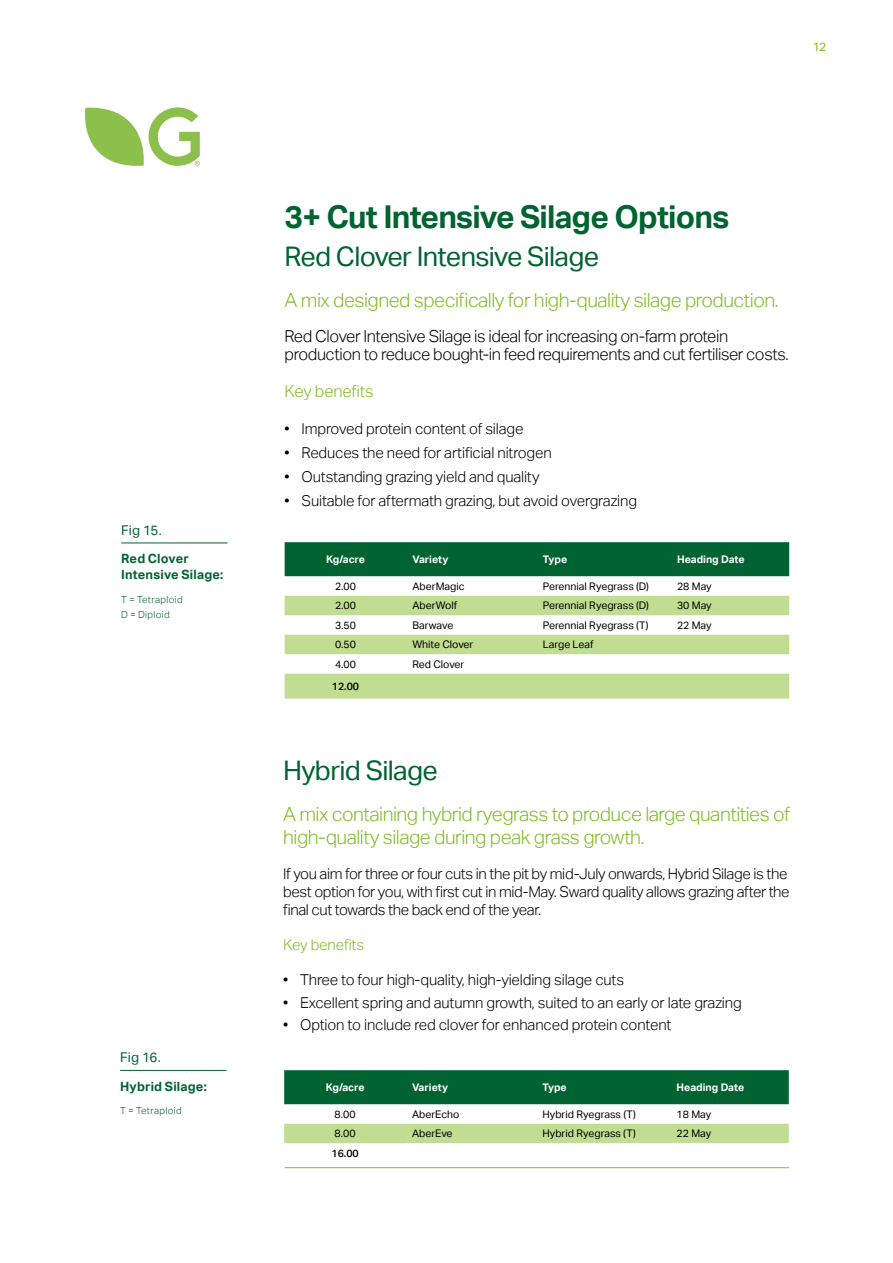
<style>
.page{position:relative;width:893px;height:1263px;background:#fff}
.page>*{position:absolute;margin:0;border:0;box-sizing:border-box;transform-origin:0 0}
.t1{font:700 31.5px "Aktiv Grotesk";letter-spacing:-.025em;color:#006331}
.t2{font:27px "Aktiv Grotesk";letter-spacing:-.025em;color:#006331}
.t3{font:300 19.5px/23.4px "Aktiv Grotesk";letter-spacing:-.025em;color:#83bb26}
.t4{font:300 16.5px/18px "Aktiv Grotesk";letter-spacing:-.025em;color:#000}
.t5{font:300 16.5px "Aktiv Grotesk";letter-spacing:-.01em;color:#83bb26}
.t6{font:300 15px/18px "Aktiv Grotesk";letter-spacing:-.01em;color:#000}
.t7{font:300 15px "Aktiv Grotesk";letter-spacing:-.01em;color:#83bb26}
.t8{font:13.5px "Aktiv Grotesk";letter-spacing:.01em;color:#006331}
.t9{font:700 12.75px/15.8px "Aktiv Grotesk";letter-spacing:.015em;color:#006331}
.t10{font:12px "Aktiv Grotesk";color:#83bb26}
.t11{font:10.5px "Aktiv Grotesk";color:#000}
.t12{font:700 10.5px "Aktiv Grotesk";color:#fff}
.t13{font:500 10.5px "Aktiv Grotesk";color:#000}
.t14{font:300 9.75px/15px "Aktiv Grotesk";letter-spacing:.03em;color:#006331}
</style>
<div class="page">
<div style="left:285px;top:542px;width:504px;height:34px;background:#006331"></div>
<div style="left:285px;top:596px;width:504px;height:19px;background:#c1dd92"></div>
<svg style="left:285px;top:635px;width:504px;height:63px"></svg>
<hr style="left:285px;top:1167px;width:504px;height:1px;background:#83bb26">
<hr style="left:121px;top:543px;width:106px;height:1px;background:#006331">
<hr style="left:120px;top:1070px;width:106px;height:1px;background:#006331">
<svg style="left:85px;top:107px;width:115px;height:59px"></svg>
<div style="left:284px;top:1070px;width:505px;height:34px;background:#006331"></div>
<div style="left:284px;top:1124px;width:505px;height:20px;background:#c1dd92"></div>
<p class="t10" style="left:813px;top:40px;width:15px">12</p>
<p class="t8" style="left:121px;top:522px;width:42px">Fig 15.</p>
<p class="t9" style="left:121px;top:551px;width:104px">Red Clover<br>Intensive Silage:</p>
<p class="t14" style="left:121px;top:592px;width:63px">T = Tetraploid<br>D = Diploid</p>
<p class="t8" style="left:120px;top:1050px;width:42px">Fig 16.</p>
<p class="t9" style="left:120px;top:1078px;width:88px">Hybrid Silage:</p>
<p class="t14" style="left:120px;top:1103px;width:63px">T = Tetraploid</p>
<h1 class="t1" style="left:285px;top:198px;width:446px">3+ Cut Intensive Silage Options</h1>
<h2 class="t2" style="left:285px;top:241px;width:316px">Red Clover Intensive Silage</h2>
<h3 class="t3" style="left:285px;top:288px;width:496px">A mix designed specifically for high-quality silage production.</h3>
<p class="t4" style="left:285px;top:327px;width:506px">Red Clover Intensive Silage is ideal for increasing on-farm protein production to reduce bought-in feed requirements and cut fertiliser costs.</p>
<p class="t5" style="left:285px;top:381px;width:91px">Key benefits</p>
<p class="t6" style="left:285px;top:419px;width:240px">• Improved protein content of silage</p>
<p class="t6" style="left:285px;top:443px;width:269px">• Reduces the need for artificial nitrogen</p>
<p class="t6" style="left:285px;top:467px;width:256px">• Outstanding grazing yield and quality</p>
<p class="t6" style="left:285px;top:491px;width:354px">• Suitable for aftermath grazing, but avoid overgrazing</p>
<p class="t12" style="left:326px;top:553px;width:40px">Kg/acre</p>
<p class="t12" style="left:413px;top:553px;width:37px">Variety</p>
<p class="t12" style="left:543px;top:553px;width:26px">Type</p>
<p class="t12" style="left:677px;top:553px;width:69px">Heading Date</p>
<p class="t11" style="left:335px;top:580px;width:22px">2.00</p>
<p class="t11" style="left:412px;top:580px;width:54px">AberMagic</p>
<p class="t11" style="left:543px;top:580px;width:108px">Perennial Ryegrass (D)</p>
<p class="t11" style="left:677px;top:580px;width:36px">28 May</p>
<p class="t11" style="left:335px;top:599px;width:22px">2.00</p>
<p class="t11" style="left:412px;top:599px;width:46px">AberWolf</p>
<p class="t11" style="left:543px;top:599px;width:108px">Perennial Ryegrass (D)</p>
<p class="t11" style="left:677px;top:599px;width:36px">30 May</p>
<p class="t11" style="left:335px;top:619px;width:22px">3.50</p>
<p class="t11" style="left:412px;top:619px;width:42px">Barwave</p>
<p class="t11" style="left:543px;top:619px;width:107px">Perennial Ryegrass (T)</p>
<p class="t11" style="left:677px;top:619px;width:36px">22 May</p>
<p class="t11" style="left:335px;top:638px;width:22px">0.50</p>
<p class="t11" style="left:412px;top:638px;width:62px">White Clover</p>
<p class="t11" style="left:543px;top:638px;width:52px">Large Leaf</p>
<p class="t11" style="left:335px;top:658px;width:22px">4.00</p>
<p class="t11" style="left:412px;top:658px;width:53px">Red Clover</p>
<p class="t13" style="left:332px;top:680px;width:29px">12.00</p>
<h2 class="t2" style="left:283px;top:755px;width:156px">Hybrid Silage</h2>
<h3 class="t3" style="left:283px;top:802px;width:508px">A mix containing hybrid ryegrass to produce large quantities of high-quality silage during peak grass growth.</h3>
<p class="t6" style="left:283px;top:865px;width:508px">If you aim for three or four cuts in the pit by mid-July onwards, Hybrid Silage is the best option for you, with first cut in mid-May. Sward quality allows grazing after the final cut towards the back end of the year.</p>
<p class="t7" style="left:283px;top:936px;width:82px">Key benefits</p>
<p class="t6" style="left:283px;top:971px;width:342px">• Three to four high-quality, high-yielding silage cuts</p>
<p class="t6" style="left:283px;top:993px;width:460px">• Excellent spring and autumn growth, suited to an early or late grazing</p>
<p class="t6" style="left:283px;top:1016px;width:390px">• Option to include red clover for enhanced protein content</p>
<p class="t12" style="left:326px;top:1081px;width:40px">Kg/acre</p>
<p class="t12" style="left:412px;top:1081px;width:37px">Variety</p>
<p class="t12" style="left:542px;top:1081px;width:26px">Type</p>
<p class="t12" style="left:677px;top:1081px;width:69px">Heading Date</p>
<p class="t11" style="left:335px;top:1108px;width:22px">8.00</p>
<p class="t11" style="left:412px;top:1108px;width:49px">AberEcho</p>
<p class="t11" style="left:542px;top:1108px;width:95px">Hybrid Ryegrass (T)</p>
<p class="t11" style="left:677px;top:1108px;width:36px">18 May</p>
<p class="t11" style="left:335px;top:1127px;width:22px">8.00</p>
<p class="t11" style="left:412px;top:1127px;width:42px">AberEve</p>
<p class="t11" style="left:542px;top:1127px;width:95px">Hybrid Ryegrass (T)</p>
<p class="t11" style="left:677px;top:1127px;width:36px">22 May</p>
<p class="t13" style="left:331px;top:1147px;width:29px">16.00</p>
</div>
